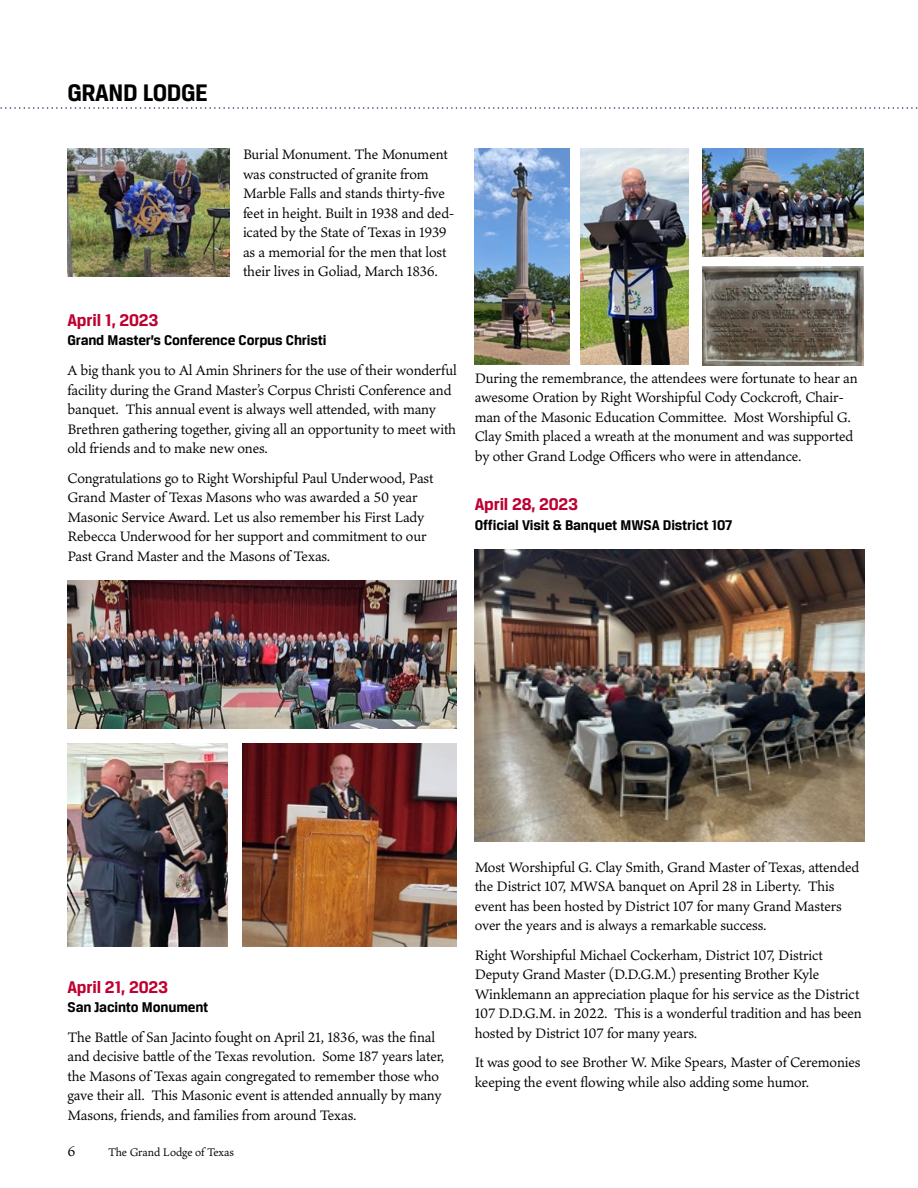
<style>
.page{position:relative;width:918px;height:1188px;background:#fff}
.page>*{position:absolute;margin:0;border:0;box-sizing:border-box;transform-origin:0 0}
.t1{font:700 25.5px "Breuer Text";letter-spacing:-.015em;color:#000}
.t2{font:700 18px "Breuer Text";letter-spacing:-.01em;color:#be0030}
.t3{font:15px/19.5px "Ten Oldstyle";letter-spacing:-.01em;color:#000}
.t4{font:700 15px "Breuer Text";letter-spacing:-.01em;color:#000}
.t5{font:12px "Ten Oldstyle";letter-spacing:-.015em;color:#000}
</style>
<div class="page">
<svg style="left:0;top:107px;width:918px;height:2px"></svg>
<img style="left:68px;top:148px;width:162px;height:129px">
<img style="left:68px;top:580px;width:389px;height:149px">
<img style="left:68px;top:744px;width:160px;height:202px">
<img style="left:242px;top:744px;width:215px;height:202px">
<img style="left:475px;top:148px;width:94px;height:216px">
<img style="left:580px;top:148px;width:108px;height:216px">
<img style="left:702px;top:148px;width:162px;height:108px">
<img style="left:702px;top:267px;width:162px;height:98px">
<img style="left:475px;top:550px;width:389px;height:291px">
<h1 class="t1" style="left:68px;top:78px;width:142px">GRAND LODGE</h1>
<p class="t3" style="left:243px;top:144px;width:213px">Burial Monument. The Monument was constructed of granite from Marble Falls and stands thirty-five feet in height. Built in 1938 and ded&shy;icated by the State of Texas in 1939 as a memorial for the men that lost their lives in Goliad, March 1836.</p>
<p class="t2" style="left:68px;top:310px;width:92px">April 1, 2023</p>
<p class="t4" style="left:68px;top:332px;width:260px">Grand Master’s Conference Corpus Christi</p>
<p class="t3" style="left:68px;top:360px;width:391px">A big thank you to Al Amin Shriners for the use of their wonderful facility during the Grand Master’s Corpus Christi Conference and banquet. This annual event is always well attended, with many Brethren gathering together, giving all an opportunity to meet with old friends and to make new ones.</p>
<p class="t3" style="left:68px;top:468px;width:368px">Congratulations go to Right Worshipful Paul Underwood, Past Grand Master of Texas Masons who was awarded a 50 year Masonic Service Award. Let us also remember his First Lady Rebecca Underwood for her support and commitment to our Past Grand Master and the Masons of Texas.</p>
<p class="t3" style="left:475px;top:368px;width:385px">During the remembrance, the attendees were fortunate to hear an awesome Oration by Right Worshipful Cody Cockcroft, Chair&shy;man of the Masonic Education Committee. Most Worshipful G.<br>Clay Smith placed a wreath at the monument and was supported by other Grand Lodge Officers who were in attendance.</p>
<p class="t2" style="left:475px;top:494px;width:105px">April 28, 2023</p>
<p class="t4" style="left:475px;top:517px;width:259px">Official Visit &amp; Banquet MWSA District 107</p>
<p class="t2" style="left:68px;top:977px;width:102px">April 21, 2023</p>
<p class="t4" style="left:68px;top:999px;width:142px">San Jacinto Monument</p>
<p class="t3" style="left:68px;top:1027px;width:378px">The Battle of San Jacinto fought on April 21, 1836, was the final and decisive battle of the Texas revolution. Some 187 years later, the Masons of Texas again congregated to remember those who gave their all. This Masonic event is attended annually by many Masons, friends, and families from around Texas.</p>
<p class="t3" style="left:68px;top:1141px;width:10px">6</p>
<p class="t5" style="left:108px;top:1144px;width:128px">The Grand Lodge of Texas</p>
<p class="t3" style="left:475px;top:857px;width:386px">Most Worshipful G. Clay Smith, Grand Master of Texas, attended the District 107, MWSA banquet on April 28 in Liberty. This event has been hosted by District 107 for many Grand Masters over the years and is always a remarkable success.</p>
<p class="t3" style="left:475px;top:945px;width:389px">Right Worshipful Michael Cockerham, District 107, District Deputy Grand Master (D.D.G.M.) presenting Brother Kyle Winklemann an appreciation plaque for his service as the District 107 D.D.G.M. in 2022. This is a wonderful tradition and has been hosted by District 107 for many years.</p>
<p class="t3" style="left:475px;top:1052px;width:387px">It was good to see Brother W. Mike Spears, Master of Ceremonies keeping the event flowing while also adding some humor.</p>
</div>
